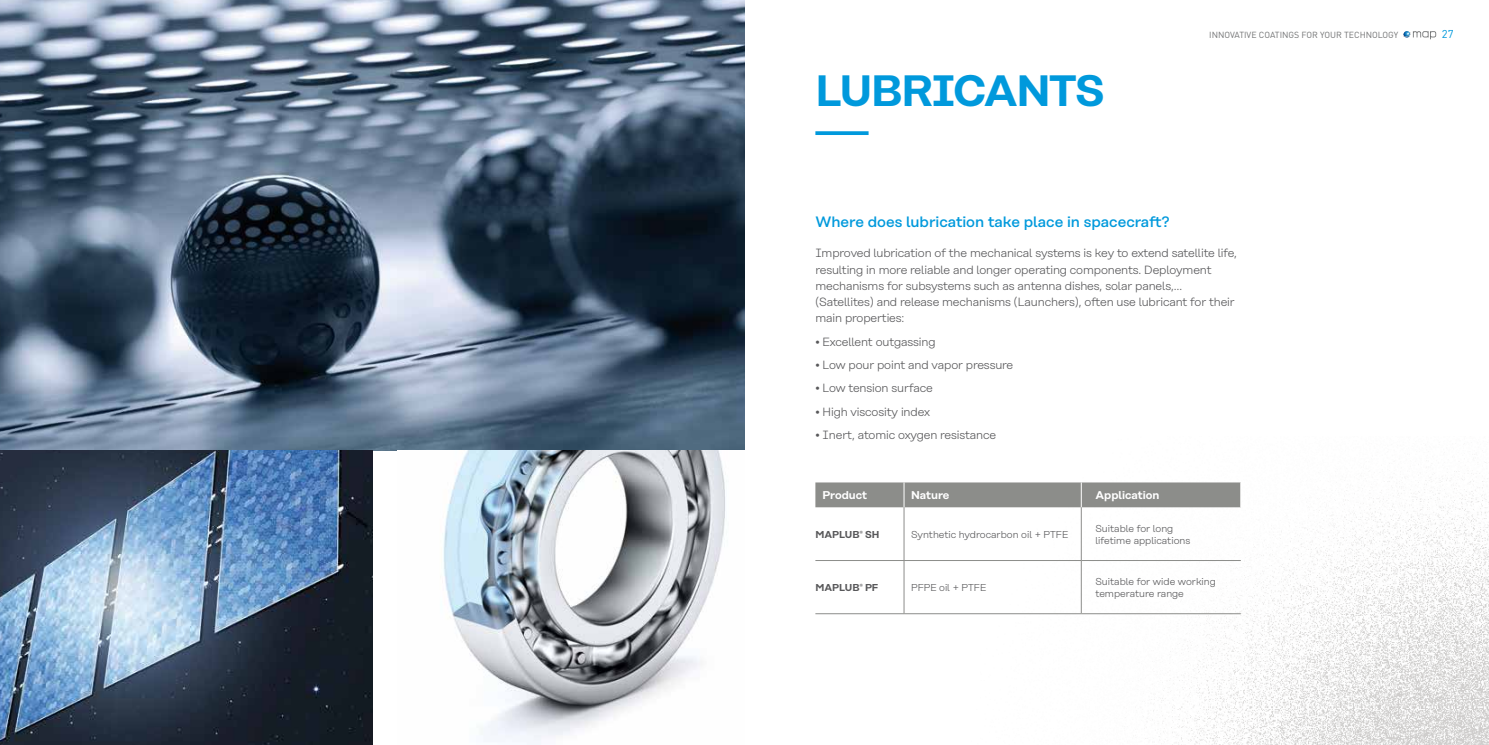
<style>
.page{position:relative;width:1489px;height:745px;background:#fff}
.page>*{position:absolute;margin:0;border:0;box-sizing:border-box;transform-origin:0 0}
.t1{font:600 43.75px "Rational";letter-spacing:-.03em;color:#0099dc}
.t2{font:500 15px "Rational";color:#0099dc}
.t3{font:300 11.88px/16.2px "Rational";letter-spacing:-.01em;color:#58585a}
.t4{font:600 11.25px "Rational";color:#fff}
.t5{font:11.25px "DIN";color:#0099dc}
.t6{font:300 10px/11.9px "Rational";color:#58585a}
.t7{font:600 10px "Rational";color:#58585a}
.t8{font:8.75px "DIN";color:#707172}
</style>
<div class="page">
<svg style="left:1403px;top:31px;width:32px;height:8px"></svg>
<img style="left:971px;top:462px;width:517px;height:282px">
<img style="left:0;top:0;width:744px;height:450px">
<img style="left:443px;top:450px;width:282px;height:294px">
<img style="left:0;top:450px;width:372px;height:294px">
<div style="left:815px;top:482px;width:426px;height:25px;background:#8c8d8a"></div>
<hr style="left:903px;top:507px;width:1px;height:53px;background:#8c8d8a">
<hr style="left:815px;top:560px;width:89px;height:1px;background:#8c8d8a">
<hr style="left:904px;top:560px;width:177px;height:1px;background:#8c8d8a">
<hr style="left:903px;top:560px;width:1px;height:53px;background:#8c8d8a">
<hr style="left:1081px;top:560px;width:159px;height:1px;background:#8c8d8a">
<hr style="left:1080px;top:507px;width:1px;height:53px;background:#8c8d8a">
<hr style="left:1080px;top:560px;width:1px;height:53px;background:#8c8d8a">
<hr style="left:815px;top:613px;width:89px;height:1px;background:#8c8d8a">
<hr style="left:904px;top:613px;width:177px;height:1px;background:#8c8d8a">
<hr style="left:1081px;top:613px;width:159px;height:1px;background:#8c8d8a">
<svg style="left:815px;top:131px;width:53px;height:4px"></svg>
<h1 class="t1" style="left:815px;top:65px;width:291px">LUBRICANTS</h1>
<p class="t8" style="left:1209px;top:29px;width:191px">INNOVATIVE COATINGS FOR YOUR TECHNOLOGY</p>
<p class="t5" style="left:1441px;top:26px;width:13px">27</p>
<p class="t2" style="left:815px;top:213px;width:356px">Where does lubrication take place in spacecraft?</p>
<p class="t3" style="left:815px;top:245px;width:423px">Improved lubrication of the mechanical systems is key to extend satellite life, resulting in more reliable and longer operating components. Deployment mechanisms for subsystems such as antenna dishes, solar panels,… (Satellites) and release mechanisms (Launchers), often use lubricant for their main properties:</p>
<p class="t3" style="left:815px;top:333px;width:122px">• Excellent outgassing</p>
<p class="t3" style="left:815px;top:356px;width:199px">• Low pour point and vapor pressure</p>
<p class="t3" style="left:815px;top:380px;width:119px">• Low tension surface</p>
<p class="t3" style="left:815px;top:403px;width:116px">• High viscosity index</p>
<p class="t3" style="left:815px;top:426px;width:182px">• Inert, atomic oxygen resistance</p>
<p class="t4" style="left:822px;top:488px;width:46px">Product</p>
<p class="t4" style="left:911px;top:488px;width:40px">Nature</p>
<p class="t4" style="left:1095px;top:488px;width:65px">Application</p>
<p class="t7" style="left:815px;top:528px;width:65px">MAPLUB<sup>®</sup> SH</p>
<p class="t6" style="left:911px;top:528px;width:159px">Synthetic hydrocarbon oil + PTFE</p>
<p class="t6" style="left:1095px;top:522px;width:96px">Suitable for long lifetime applications</p>
<p class="t7" style="left:815px;top:581px;width:64px">MAPLUB<sup>®</sup> PF</p>
<p class="t6" style="left:911px;top:581px;width:77px">PFPE oil + PTFE</p>
<p class="t6" style="left:1095px;top:575px;width:122px">Suitable for wide working temperature range</p>
</div>
